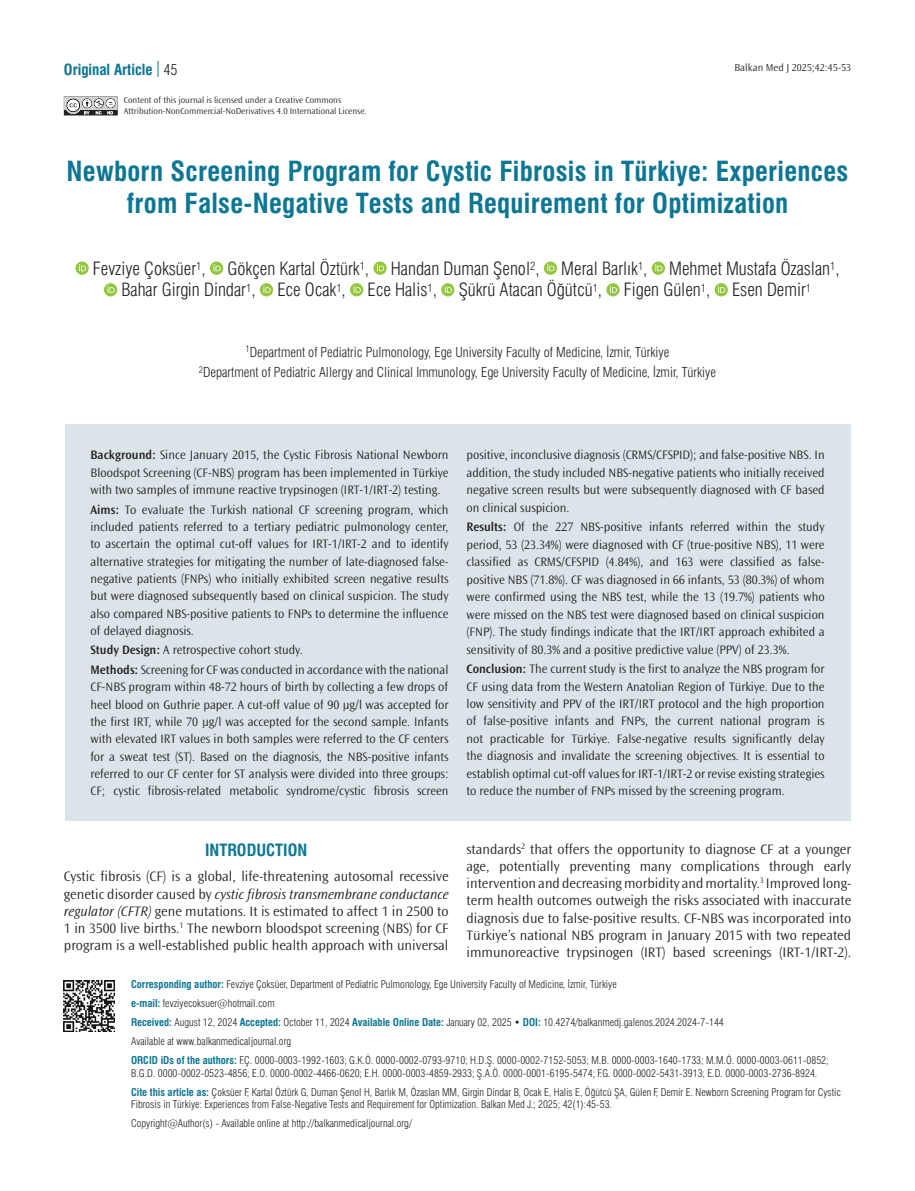
<style>
.page{position:relative;width:915px;height:1191px;background:#fff}
.page>*{position:absolute;margin:0;border:0;box-sizing:border-box;transform-origin:0 0}
.BASLIK{font:27px/32.4px "Swiss Condensed Bold Tr";letter-spacing:.01em;color:#0c7695;text-align:center}
.YAZARLAR{font:18px/21.6px "Swiss Condensed Light Tr";color:#231f20;text-align:center}
.ARA_BASLIK{font:16.5px "Swiss Condensed Bold Tr";color:#0c7695}
.t1{font:15px "Swiss Condensed Bold Tr";color:#0c7695}
.YAZI{font:300 14.25px/17.2px "Ocean Sans Std";color:#231f20;text-align:justify}
.KURUM{font:13.5px "Swiss Condensed Light Tr";color:#231f20}
.OZET{font:300 12.75px/17.4px "Ocean Sans Std";color:#231f20;text-align:justify}
.ADRES-KISMI{font:10.5px/19px "Swiss Condensed Light Tr";color:#231f20}
.SAYFA_NO{font:300 10.5px "Ocean Sans Std";color:#231f20}
.t2{font:300 9px/10.5px "Ocean Sans Std";color:#231f20}
.s1{font-family:"Swiss Condensed Light Tr";color:#231f20}
.s2{font-weight:600}
.s3{font-style:italic}
.s4{font-family:"Swiss Condensed Bold Tr";color:#0c7695}
</style>
<div class="page">
<svg style="left:157px;top:61px;width:1px;height:16px"></svg>
<svg style="left:64px;top:97px;width:54px;height:18px"></svg>
<img style="left:64px;top:980px;width:51px;height:51px">
<div style="left:65px;top:424px;width:784px;height:396px;background:#dae4e9"></div>
<svg style="left:75px;top:261px;width:14px;height:14px"></svg>
<svg style="left:79px;top:264px;width:7px;height:7px"></svg>
<svg style="left:210px;top:261px;width:13px;height:14px"></svg>
<svg style="left:213px;top:264px;width:8px;height:7px"></svg>
<svg style="left:373px;top:261px;width:13px;height:14px"></svg>
<svg style="left:377px;top:264px;width:7px;height:7px"></svg>
<svg style="left:543px;top:261px;width:14px;height:14px"></svg>
<svg style="left:547px;top:264px;width:7px;height:7px"></svg>
<svg style="left:651px;top:261px;width:13px;height:14px"></svg>
<svg style="left:655px;top:264px;width:7px;height:7px"></svg>
<div style="left:104px;top:283px;width:13px;height:13px;background:#92c73d;border-radius:50%"></div>
<svg style="left:107px;top:285px;width:8px;height:8px"></svg>
<svg style="left:260px;top:283px;width:13px;height:13px"></svg>
<svg style="left:263px;top:285px;width:7px;height:8px"></svg>
<svg style="left:350px;top:283px;width:13px;height:13px"></svg>
<svg style="left:353px;top:285px;width:7px;height:8px"></svg>
<svg style="left:441px;top:283px;width:13px;height:13px"></svg>
<svg style="left:444px;top:285px;width:8px;height:8px"></svg>
<svg style="left:606px;top:283px;width:13px;height:13px"></svg>
<svg style="left:609px;top:285px;width:8px;height:8px"></svg>
<svg style="left:714px;top:283px;width:13px;height:13px"></svg>
<svg style="left:717px;top:285px;width:8px;height:8px"></svg>
<p class="t1" style="left:64px;top:61px;width:115px">Original Article <span class="s1">45</span></p>
<p class="t2" style="left:124px;top:95px;width:244px">Content of this journal is licensed under a Creative Commons<br>Attribution-NonCommercial-NoDerivatives 4.0 International License.</p>
<p class="SAYFA_NO" style="left:734px;top:62px;width:118px">Balkan Med J 2025;42:45-53</p>
<p class="BASLIK" style="left:66px;top:155px;width:783px">Newborn Screening Program for Cystic Fibrosis in Türkiye: Experiences from False-Negative Tests and Requirement for Optimization</p>
<p class="YAZARLAR" style="left:93px;top:257px;width:748px">Fevziye Çoksüer<sup>1</sup>, Gökçen Kartal Öztürk<sup>1</sup>, Handan Duman Şenol<sup>2</sup>, Meral Barlık<sup>1</sup>, Mehmet Mustafa Özaslan<sup>1</sup>,<br>Bahar Girgin Dindar<sup>1</sup>, Ece Ocak<sup>1</sup>, Ece Halis<sup>1</sup>, Şükrü Atacan Öğütcü<sup>1</sup>, Figen Gülen<sup>1</sup>, Esen Demir<sup>1</sup></p>
<p class="KURUM" style="left:245px;top:343px;width:425px"><sup>1</sup>Department of Pediatric Pulmonology, Ege University Faculty of Medicine, İzmir, Türkiye</p>
<p class="KURUM" style="left:199px;top:364px;width:518px"><sup>2</sup>Department of Pediatric Allergy and Clinical Immunology, Ege University Faculty of Medicine, İzmir, Türkiye</p>
<p class="OZET" style="left:90px;top:446px;width:359px"><span class="s2">Background:</span> Since January 2015, the Cystic Fibrosis National Newborn Bloodspot Screening (CF-NBS) program has been implemented in Türkiye with two samples of immune reactive trypsinogen (IRT-1/IRT-2) testing.</p>
<p class="OZET" style="left:90px;top:501px;width:359px"><span class="s2">Aims:</span> To evaluate the Turkish national CF screening program, which included patients referred to a tertiary pediatric pulmonology center, to ascertain the optimal cut-off values for IRT-1/IRT-2 and to identify alternative strategies for mitigating the number of late-diagnosed false&shy;negative patients (FNPs) who initially exhibited screen negative results but were diagnosed subsequently based on clinical suspicion. The study also compared NBS-positive patients to FNPs to determine the influence of delayed diagnosis.</p>
<p class="OZET" style="left:90px;top:641px;width:214px"><span class="s2">Study Design:</span> A retrospective cohort study.</p>
<p class="OZET" style="left:90px;top:661px;width:359px"><span class="s2">Methods:</span> Screening for CF was conducted in accordance with the national CF-NBS program within 48-72 hours of birth by collecting a few drops of heel blood on Guthrie paper. A cut-off value of 90 µg/l was accepted for the first IRT, while 70 µg/l was accepted for the second sample. Infants with elevated IRT values in both samples were referred to the CF centers for a sweat test (ST). Based on the diagnosis, the NBS-positive infants referred to our CF center for ST analysis were divided into three groups:<br>CF; cystic fibrosis-related metabolic syndrome/cystic fibrosis screen</p>
<p class="ARA_BASLIK" style="left:205px;top:839px;width:103px">INTRODUCTION</p>
<p class="YAZI" style="left:64px;top:868px;width:386px">Cystic fibrosis (CF) is a global, life-threatening autosomal recessive genetic disorder caused by <span class="s3">cystic fibrosis transmembrane conductance regulator (CFTR)</span> gene mutations. It is estimated to affect 1 in 2500 to 1 in 3500 live births.<sup>1</sup> The newborn bloodspot screening (NBS) for CF program is a well-established public health approach with universal</p>
<p class="OZET" style="left:466px;top:447px;width:359px">positive, inconclusive diagnosis (CRMS/CFSPID); and false-positive NBS. In addition, the study included NBS-negative patients who initially received negative screen results but were subsequently diagnosed with CF based on clinical suspicion.</p>
<p class="OZET" style="left:466px;top:518px;width:359px"><span class="s2">Results:</span> Of the 227 NBS-positive infants referred within the study period, 53 (23.34%) were diagnosed with CF (true-positive NBS), 11 were classified as CRMS/CFSPID (4.84%), and 163 were classified as false&shy;positive NBS (71.8%). CF was diagnosed in 66 infants, 53 (80.3%) of whom were confirmed using the NBS test, while the 13 (19.7%) patients who were missed on the NBS test were diagnosed based on clinical suspicion (FNP). The study findings indicate that the IRT/IRT approach exhibited a sensitivity of 80.3% and a positive predictive value (PPV) of 23.3%.</p>
<p class="OZET" style="left:466px;top:660px;width:359px"><span class="s2">Conclusion:</span> The current study is the first to analyze the NBS program for CF using data from the Western Anatolian Region of Türkiye. Due to the low sensitivity and PPV of the IRT/IRT protocol and the high proportion of false-positive infants and FNPs, the current national program is not practicable for Türkiye. False-negative results significantly delay the diagnosis and invalidate the screening objectives. It is essential to establish optimal cut-off values for IRT-1/IRT-2 or revise existing strategies to reduce the number of FNPs missed by the screening program.</p>
<p class="YAZI" style="left:466px;top:840px;width:386px">standards<sup>2</sup> that offers the opportunity to diagnose CF at a younger age, potentially preventing many complications through early intervention and decreasing morbidity and mortality.<sup>3</sup> Improved long&shy;term health outcomes outweigh the risks associated with inaccurate diagnosis due to false-positive results. CF-NBS was incorporated into Türkiye’s national NBS program in January 2015 with two repeated immunoreactive trypsinogen (IRT) based screenings (IRT-1/IRT-2).</p>
<p class="ADRES-KISMI" style="left:131px;top:974px;width:698px"><span class="s4">Corresponding author:</span> Fevziye Çoksüer, Department of Pediatric Pulmonology, Ege University Faculty of Medicine, İzmir, Türkiye<br><span class="s4">e-mail:</span> fevziyecoksuer@hotmail.com<br><span class="s4">Received:</span> August 12, 2024 <span class="s4">Accepted:</span> October 11, 2024 <span class="s4">Available Online Date:</span> January 02, 2025 • <span class="s4">DOI:</span> 10.4274/balkanmedj.galenos.2024.2024-7-144<br>Available at www.balkanmedicaljournal.org<br><span class="s4">ORCID iDs of the authors:</span> F.Ç. 0000-0003-1992-1603; G.K.Ö. 0000-0002-0793-9710; H.D.Ş. 0000-0002-7152-5053; M.B. 0000-0003-1640-1733; M.M.Ö. 0000-0003-0611-0852;</p>
<p class="ADRES-KISMI" style="left:131px;top:1063px;width:711px">B.G.D. 0000-0002-0523-4856; E.O. 0000-0002-4466-0620; E.H. 0000-0003-4859-2933; Ş.A.Ö. 0000-0001-6195-5474; F.G. 0000-0002-5431-3913; E.D. 0000-0003-2736-8924.<br><span class="s4">Cite this article as:</span> Çoksüer F, Kartal Öztürk G, Duman Şenol H, Barlık M, Özaslan MM, Girgin Dindar B, Ocak E, Halis E, Öğütcü ŞA, Gülen F, Demir E. Newborn Screening Program for Cystic</p>
<p class="ADRES-KISMI" style="left:131px;top:1094px;width:482px">Fibrosis in Türkiye: Experiences from False-Negative Tests and Requirement for Optimization. Balkan Med J.; 2025; 42(1):45-53.<br>Copyright@Author(s) - Available online at http://balkanmedicaljournal.org/</p>
</div>
